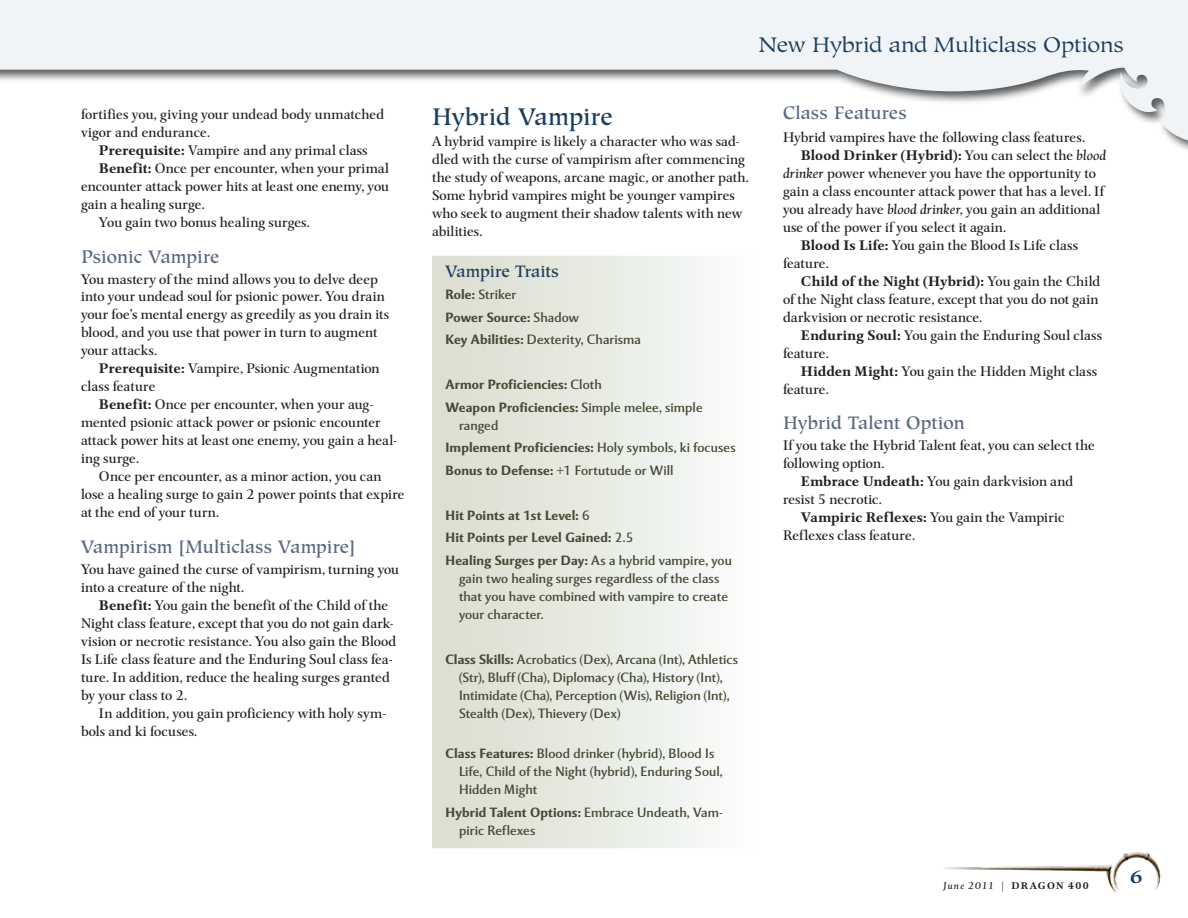
<style>
.page{position:relative;width:1188px;height:918px;background:#fff}
.page>*{position:absolute;margin:0;border:0;box-sizing:border-box;transform-origin:0 0}
.t1{font:500 24px "Hiroshige Std";letter-spacing:-.005em;color:#1b3f60}
.t2{font:21px "Hiroshige Std";letter-spacing:-.015em;color:#1b3f60;scale:1.1 1}
.t3{font:500 18px "Hiroshige Std";color:#5a6883}
.t4{font:700 18px "Hiroshige Std";color:#1b3f60;scale:1.1 1}
.t5{font:500 16.5px "Hiroshige Std";color:#1b3f60}
.t6{font:13.8px/18px "Mentor Std";color:#202123}
.t7{font:700 13.8px "Mentor Std";letter-spacing:.01em;color:#202123}
.t8{font:13.5px/18px "Mentor Sans Std";letter-spacing:.005em;color:#494935}
.t9{font:700 13.5px/22.5px "Mentor Sans Std";letter-spacing:.005em;color:#494935}
.t10{font:700 9.75px "Mentor Std";letter-spacing:.14em;color:#202123}
.s1{font-weight:700}
.s2{font-weight:400}
.s3{font-weight:400;font-style:italic}
.s4{font-style:italic}
</style>
<div class="page">
<svg style="left:0;top:0;width:1188px;height:141px;fill:#f1f4f7"></svg>
<img style="left:944px;top:852px;width:218px;height:41px">
<div style="left:432px;top:256px;width:324px;height:33px;background:linear-gradient(to right,#d9dccd,#f9fcfb)"></div>
<div style="left:432px;top:286px;width:324px;height:24px;background:linear-gradient(to right,#d9dccd,#f9fcfb)"></div>
<div style="left:432px;top:308px;width:324px;height:24px;background:linear-gradient(to right,#d9dccd,#f9fcfb)"></div>
<div style="left:432px;top:331px;width:324px;height:24px;background:linear-gradient(to right,#d9dccd,#f9fcfb)"></div>
<div style="left:432px;top:353px;width:324px;height:24px;background:linear-gradient(to right,#d9dccd,#f9fcfb)"></div>
<div style="left:432px;top:376px;width:324px;height:24px;background:linear-gradient(to right,#d9dccd,#f9fcfb)"></div>
<div style="left:432px;top:398px;width:324px;height:45px;background:linear-gradient(to right,#d9dccd,#f9fcfb)"></div>
<div style="left:432px;top:439px;width:324px;height:24px;background:linear-gradient(to right,#d9dccd,#f9fcfb)"></div>
<div style="left:432px;top:461px;width:324px;height:24px;background:linear-gradient(to right,#d9dccd,#f9fcfb)"></div>
<div style="left:432px;top:484px;width:324px;height:24px;background:linear-gradient(to right,#d9dccd,#f9fcfb)"></div>
<div style="left:432px;top:506px;width:324px;height:24px;background:linear-gradient(to right,#d9dccd,#f9fcfb)"></div>
<div style="left:432px;top:529px;width:324px;height:24px;background:linear-gradient(to right,#d9dccd,#f9fcfb)"></div>
<div style="left:432px;top:551px;width:324px;height:78px;background:linear-gradient(to right,#d9dccd,#f9fcfb)"></div>
<div style="left:432px;top:628px;width:324px;height:24px;background:linear-gradient(to right,#d9dccd,#f9fcfb)"></div>
<div style="left:432px;top:650px;width:324px;height:78px;background:linear-gradient(to right,#d9dccd,#f9fcfb)"></div>
<div style="left:432px;top:727px;width:324px;height:24px;background:linear-gradient(to right,#d9dccd,#f9fcfb)"></div>
<div style="left:432px;top:745px;width:324px;height:60px;background:linear-gradient(to right,#d9dccd,#f9fcfb)"></div>
<div style="left:432px;top:803px;width:324px;height:45px;background:linear-gradient(to right,#d9dccd,#f9fcfb)"></div>
<div style="left:445px;top:265px;width:114px;height:17px;background:#dee1d4"></div>
<p class="t6" style="left:81px;top:105px;width:305px">fortifies you, giving your undead body unmatched vigor and endurance.</p>
<p class="t6" style="left:99px;top:141px;width:270px"><span class="s1">Prerequisite:</span> Vampire and any primal class</p>
<p class="t6" style="left:99px;top:159px;width:292px"><span class="s1">Benefit:</span> Once per encounter, when your primal</p>
<p class="t6" style="left:81px;top:177px;width:310px">encounter attack power hits at least one enemy, you</p>
<p class="t6" style="left:81px;top:195px;width:125px">gain a healing surge.</p>
<p class="t6" style="left:99px;top:213px;width:212px">You gain two bonus healing surges.</p>
<h3 class="t3" style="left:81px;top:245px;width:140px">Psionic Vampire</h3>
<p class="t6" style="left:81px;top:269px;width:310px">You mastery of the mind allows you to delve deep into your undead soul for psionic power. You drain your foe’s mental energy as greedily as you drain its blood, and you use that power in turn to augment your attacks.</p>
<p class="t6" style="left:81px;top:359px;width:300px;text-indent:18px"><span class="s1">Prerequisite:</span> Vampire, Psionic Augmentation class feature</p>
<p class="t6" style="left:81px;top:395px;width:318px;text-indent:18px"><span class="s1">Benefit:</span> Once per encounter, when your aug&shy;mented psionic attack power or psionic encounter attack power hits at least one enemy, you gain a heal&shy;ing surge.</p>
<p class="t6" style="left:81px;top:467px;width:325px;text-indent:18px">Once per encounter, as a minor action, you can lose a healing surge to gain 2 power points that expire at the end of your turn.</p>
<h3 class="t3" style="left:81px;top:536px;width:276px">Vampirism [Multiclass Vampire]</h3>
<p class="t6" style="left:81px;top:560px;width:320px">You have gained the curse of vampirism, turning you into a creature of the night.</p>
<p class="t6" style="left:81px;top:596px;width:317px;text-indent:18px"><span class="s1">Benefit:</span> You gain the benefit of the Child of the Night class feature, except that you do not gain dark&shy;vision or necrotic resistance. You also gain the Blood Is Life class feature and the Enduring Soul class fea&shy;ture. In addition, reduce the healing surges granted by your class to 2.</p>
<p class="t6" style="left:81px;top:704px;width:307px;text-indent:18px">In addition, you gain proficiency with holy sym&shy;bols and ki focuses.</p>
<h2 class="t2" style="left:759px;top:32px;width:334px">New Hybrid and Multiclass Options</h2>
<h1 class="t1" style="left:432px;top:103px;width:182px">Hybrid Vampire</h1>
<p class="t6" style="left:432px;top:132px;width:318px">A hybrid vampire is likely a character who was sad&shy;dled with the curse of vampirism after commencing the study of weapons, arcane magic, or another path.<br>Some hybrid vampires might be younger vampires who seek to augment their shadow talents with new abilities.</p>
<p class="t5" style="left:446px;top:261px;width:115px">Vampire Traits</p>
<p class="t8" style="left:446px;top:283px;width:197px;line-height:22.5px"><span class="s1">Role:</span> Striker<br><span class="s1">Power Source:</span> Shadow<br><span class="s1">Key Abilities:</span> Dexterity, Charisma</p>
<p class="t9" style="left:446px;top:373px;width:259px">Armor Proficiencies: <span class="s2">Cloth<br></span>Weapon Proficiencies: <span class="s2">Simple melee, simple</span></p>
<p class="t8" style="left:446px;top:414px;width:292px;line-height:22.5px;text-indent:14px">ranged<br><span class="s1">Implement Proficiencies:</span> Holy symbols, ki focuses<br><span class="s1">Bonus to Defense:</span> +1 Fortutude or Will</p>
<p class="t9" style="left:446px;top:504px;width:288px">Hit Points at 1st Level: <span class="s2">6<br></span>Hit Points per Level Gained: <span class="s2">2.5<br></span>Healing Surges per Day: <span class="s2">As a hybrid vampire, you</span></p>
<p class="t8" style="left:459px;top:569px;width:271px">gain two healing surges regardless of the class that you have combined with vampire to create your character.</p>
<p class="t8" style="left:459px;top:650px;width:281px;text-indent:-14px"><span class="s1">Class Skills:</span> Acrobatics (Dex), Arcana (Int), Athletics (Str), Bluff (Cha), Diplomacy (Cha), History (Int), Intimidate (Cha), Perception (Wis), Religion (Int), Stealth (Dex), Thievery (Dex)</p>
<p class="t8" style="left:459px;top:745px;width:265px;text-indent:-14px"><span class="s1">Class Features:</span> Blood drinker (hybrid), Blood Is<br>Life, Child of the Night (hybrid), Enduring Soul,<br>Hidden Might</p>
<p class="t8" style="left:459px;top:803px;width:265px;text-indent:-14px"><span class="s1">Hybrid Talent Options:</span> Embrace Undeath, Vam&shy;piric Reflexes</p>
<h3 class="t3" style="left:783px;top:102px;width:125px">Class Features</h3>
<p class="t6" style="left:783px;top:128px;width:304px">Hybrid vampires have the following class features.</p>
<p class="t7" style="left:801px;top:146px;width:307px">Blood Drinker (Hybrid): <span class="s2">You can select the</span> <span class="s3">blood</span></p>
<p class="t6" style="left:783px;top:164px;width:315px"><span class="s4">drinker</span> power whenever you have the opportunity to</p>
<p class="t6" style="left:783px;top:182px;width:322px">gain a class encounter attack power that has a level. If</p>
<p class="t6" style="left:783px;top:200px;width:319px">you already have <span class="s4">blood drinker</span>, you gain an additional</p>
<p class="t6" style="left:783px;top:218px;width:225px">use of the power if you select it again.</p>
<p class="t6" style="left:801px;top:236px;width:279px"><span class="s1">Blood Is Life:</span> You gain the Blood Is Life class</p>
<p class="t6" style="left:783px;top:254px;width:47px">feature.</p>
<p class="t7" style="left:801px;top:272px;width:301px">Child of the Night (Hybrid): <span class="s2">You gain the Child</span></p>
<p class="t6" style="left:783px;top:290px;width:317px">of the Night class feature, except that you do not gain</p>
<p class="t6" style="left:783px;top:308px;width:201px">darkvision or necrotic resistance.</p>
<p class="t6" style="left:801px;top:326px;width:303px"><span class="s1">Enduring Soul:</span> You gain the Enduring Soul class</p>
<p class="t6" style="left:783px;top:344px;width:47px">feature.</p>
<p class="t6" style="left:801px;top:362px;width:298px"><span class="s1">Hidden Might:</span> You gain the Hidden Might class</p>
<p class="t6" style="left:783px;top:380px;width:47px">feature.</p>
<h3 class="t3" style="left:783px;top:412px;width:183px">Hybrid Talent Option</h3>
<p class="t6" style="left:783px;top:436px;width:313px">If you take the Hybrid Talent feat, you can select the</p>
<p class="t6" style="left:783px;top:454px;width:103px">following option.</p>
<p class="t6" style="left:801px;top:472px;width:274px"><span class="s1">Embrace Undeath:</span> You gain darkvision and</p>
<p class="t6" style="left:783px;top:490px;width:100px">resist 5 necrotic.</p>
<p class="t6" style="left:801px;top:508px;width:265px"><span class="s1">Vampiric Reflexes:</span> You gain the Vampiric</p>
<p class="t6" style="left:783px;top:526px;width:134px">Reflexes class feature.</p>
<p class="t10" style="left:944px;top:879px;width:147px"><span class="s3">June 2011</span> <span class="s2">|</span> DRAGON 400</p>
<h3 class="t4" style="left:1130px;top:866px;width:13px">6</h3>
</div>
